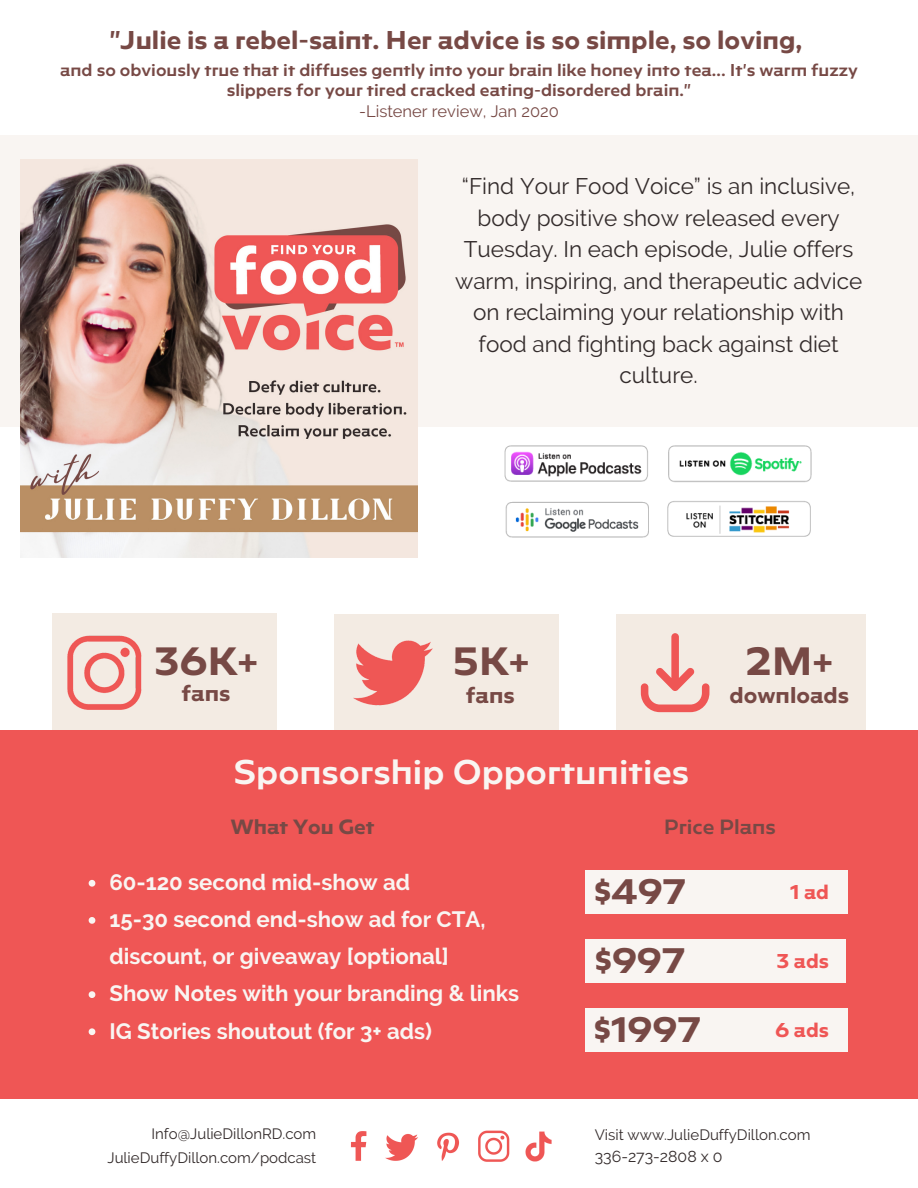
<style>
.page{position:relative;width:918px;height:1188px;background:#fff}
.page>*{position:absolute;margin:0;border:0;box-sizing:border-box;transform-origin:0 0}
.t1{font:34.5px "PGF Caprina Pro Bold";color:#774945}
.t2{font:31.05px "PGF Caprina Pro Bold";color:#774945}
.t3{font:30px "PGF Caprina Pro Medium";color:#f9f5f2}
.t4{font:22.5px/31.5px "Raleway";color:#332b2b;text-align:center}
.t5{font:22.5px "PGF Caprina Pro Bold";color:#774945}
.t6{font:700 22.2px/37.2px "Raleway";color:#f9f5f2}
.t7{font:19.5px "PGF Caprina Pro Bold";color:#774945}
.t8{font:18px "PGF Caprina Pro Bold";color:#774945}
.t9{font:18px "PGF Caprina Pro Medium";color:#774945}
.t10{font:17.55px "PGF Caprina Pro Bold";color:#ef5655}
.t11{font:16.5px "Raleway";color:#774945}
.t12{font:15.9px "Raleway";color:#332b2b}
.t13{font:15px/20.2px "PGF Caprina Pro Medium";color:#774945;text-align:center}
.t14{font:15px "Raleway";color:#332b2b}
</style>
<div class="page">
<div style="left:0;top:135px;width:918px;height:291px;background:#f9f5f2"></div>
<img style="left:20px;top:160px;width:397px;height:397px">
<img style="left:505px;top:501px;width:144px;height:37px">
<img style="left:667px;top:501px;width:144px;height:36px">
<img style="left:668px;top:445px;width:144px;height:38px">
<img style="left:504px;top:445px;width:144px;height:37px">
<div style="left:52px;top:613px;width:225px;height:125px;background:#f3ebe3"></div>
<div style="left:334px;top:614px;width:225px;height:125px;background:#f3ebe3"></div>
<div style="left:616px;top:614px;width:250px;height:125px;background:#f3ebe3"></div>
<img style="left:353px;top:640px;width:80px;height:66px">
<img style="left:67px;top:635px;width:75px;height:75px">
<svg style="left:641px;top:633px;width:68px;height:79px"></svg>
<div style="left:0;top:730px;width:918px;height:369px;background:#ef5655"></div>
<div style="left:585px;top:1008px;width:262px;height:44px;background:#f9f5f2"></div>
<div style="left:585px;top:939px;width:261px;height:44px;background:#f9f5f2"></div>
<div style="left:585px;top:870px;width:262px;height:43px;background:#f9f5f2"></div>
<svg style="left:89px;top:880px;width:6px;height:7px"></svg>
<svg style="left:89px;top:917px;width:6px;height:7px"></svg>
<svg style="left:89px;top:991px;width:6px;height:7px"></svg>
<svg style="left:89px;top:1028px;width:6px;height:7px"></svg>
<img style="left:351px;top:1131px;width:16px;height:30px">
<img style="left:478px;top:1130px;width:29px;height:32px">
<img style="left:437px;top:1132px;width:23px;height:29px">
<img style="left:385px;top:1134px;width:33px;height:27px">
<img style="left:507px;top:1131px;width:45px;height:31px">
<p class="t5" style="left:110px;top:24px;width:695px">"Julie is a rebel-saint. Her advice is so simple, so loving,</p>
<p class="t13" style="left:60px;top:60px;width:799px">and so obviously true that it diffuses gently into your brain like honey into tea… It's warm fuzzy slippers for your tired cracked eating-disordered brain."</p>
<p class="t11" style="left:359px;top:101px;width:201px">-Listener review, Jan 2020</p>
<h1 class="t1" style="left:154px;top:636px;width:106px">36K+</h1>
<p class="t7" style="left:182px;top:679px;width:50px">fans</p>
<p class="t4" style="left:455px;top:171px;width:409px">“Find Your Food Voice” is an inclusive, body positive show released every Tuesday. In each episode, Julie offers warm, inspiring, and therapeutic advice on reclaiming your relationship with food and fighting back against diet culture.</p>
<h1 class="t1" style="left:453px;top:636px;width:78px">5K+</h1>
<p class="t7" style="left:466px;top:681px;width:50px">fans</p>
<h1 class="t1" style="left:746px;top:636px;width:89px">2M+</h1>
<p class="t7" style="left:730px;top:681px;width:121px">downloads</p>
<h3 class="t3" style="left:233px;top:750px;width:457px">Sponsorship Opportunities</h3>
<p class="t8" style="left:231px;top:814px;width:145px">What You Get</p>
<p class="t9" style="left:664px;top:814px;width:114px">Price Plans</p>
<p class="t6" style="left:109px;top:864px;width:411px">60-120 second mid-show ad<br>15-30 second end-show ad for CTA, discount, or giveaway [optional]<br>Show Notes with your branding &amp; links<br>IG Stories shoutout (for 3+ ads)</p>
<h2 class="t2" style="left:594px;top:869px;width:93px">$497</h2>
<p class="t10" style="left:790px;top:879px;width:41px">1 ad</p>
<h2 class="t2" style="left:595px;top:938px;width:92px">$997</h2>
<p class="t10" style="left:776px;top:948px;width:54px">3 ads</p>
<h2 class="t2" style="left:593px;top:1007px;width:109px">$1997</h2>
<p class="t10" style="left:775px;top:1017px;width:55px">6 ads</p>
<p class="t14" style="left:152px;top:1125px;width:166px">Info@JulieDillonRD.com</p>
<p class="t14" style="left:595px;top:1127px;width:217px">Visit www.JulieDuffyDillon.com</p>
<p class="t14" style="left:107px;top:1149px;width:210px">JulieDuffyDillon.com/podcast</p>
<p class="t12" style="left:595px;top:1148px;width:129px">336-273-2808 x 0</p>
</div>
